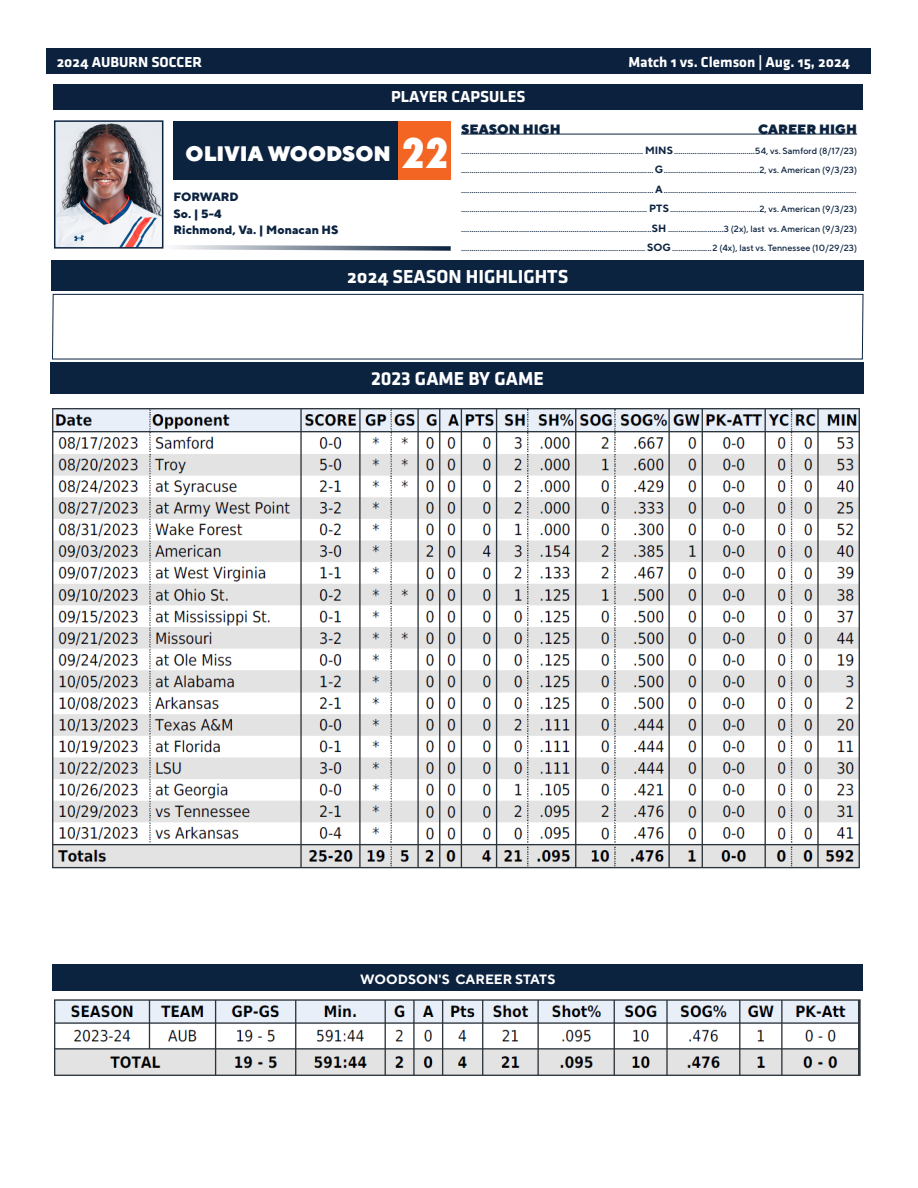
<style>
.page{position:relative;width:918px;height:1188px;background:#fff}
.page>*{position:absolute;margin:0;border:0;box-sizing:border-box;transform-origin:0 0}
.t1{font:800 45px "Futura PT Cond";color:#fff}
.t2{font:900 21px "TT Norms";color:#fff}
.t3{font:19.5px "Klavika Bold Bold OSF";color:#fff}
.t4{font:700 19.5px "Klavika";color:#fff}
.t5{font:16.5px "Klavika Bold Bold OSF";color:#fff}
.t6{font:15px "Klavika Bold Bold OSF";color:#fff}
.t7{font:900 13.5px "TT Norms";color:#0c2340}
.t8{font:700 13.5px "TT Norms";color:#fff}
.t9{font:800 12px "TT Norms";color:#0c2340}
.t10{font:500 9px/19.5px "TT Norms";color:#0c2340}
.s1{font-weight:700;font-size:10.5px}
</style>
<div class="page">
<div style="left:47px;top:49px;width:824px;height:25px;background:#0b213e"></div>
<div style="left:53px;top:84px;width:810px;height:25px;background:#0b213e"></div>
<svg style="left:163px;top:243px;width:288px;height:8px"></svg>
<div style="left:174px;top:121px;width:225px;height:59px;background:#0c2340"></div>
<div style="left:399px;top:121px;width:52px;height:59px;background:#f36523"></div>
<hr style="left:461px;top:134px;width:396px;height:1px;background:#0c2340">
<img style="left:57px;top:123px;width:103px;height:123px">
<div style="left:54px;top:120px;width:109px;height:129px;border:2px solid #0c2340"></div>
<div style="left:51px;top:261px;width:813px;height:30px;background:#0c2340"></div>
<svg style="left:52px;top:294px;width:812px;height:66px"></svg>
<div style="left:50px;top:362px;width:814px;height:32px;background:#0c2340"></div>
<div style="left:53px;top:964px;width:810px;height:26px;background:#0c2340"></div>
<img style="left:54px;top:999px;width:807px;height:77px">
<img style="left:52px;top:408px;width:808px;height:461px">
<h3 class="t6" style="left:57px;top:53px;width:147px">2024 AUBURN SOCCER</h3>
<h3 class="t6" style="left:628px;top:53px;width:223px">Match 1 vs. Clemson | Aug. 15, 2024</h3>
<p class="t5" style="left:391px;top:88px;width:136px">PLAYER CAPSULES</p>
<p class="t7" style="left:461px;top:121px;width:101px">SEASON HIGH</p>
<p class="t7" style="left:758px;top:121px;width:100px">CAREER HIGH</p>
<p class="t10" style="left:461px;top:140px;width:398px">........................................................................................ <span class="s1">MINS</span>.......................................54, vs. Samford (8/17/23) .............................................................................................<span class="s1">G</span>..............................................2, vs. American (9/3/23)</p>
<p class="t10" style="left:461px;top:179px;width:398px;text-align:justify">............................................................................................. <span class="s1">A</span>............................................................................................. .......................................................................................... <span class="s1">PTS</span>...........................................2, vs. American (9/3/23) ............................................................................................<span class="s1">SH</span> ...........................3 (2x), last vs. American (9/3/23)</p>
<p class="t10" style="left:461px;top:238px;width:398px">......................................................................................... <span class="s1">SOG</span>...................2 (4x), last vs. Tennessee (10/29/23)</p>
<p class="t3" style="left:347px;top:266px;width:223px">2024 SEASON HIGHLIGHTS</p>
<p class="t2" style="left:186px;top:140px;width:207px">OLIVIA WOODSON</p>
<p class="t1" style="left:401px;top:126px;width:49px">22</p>
<p class="t9" style="left:174px;top:189px;width:67px">FORWARD</p>
<p class="t9" style="left:174px;top:206px;width:49px">So. | 5-4</p>
<p class="t9" style="left:174px;top:222px;width:166px">Richmond, Va. | Monacan HS</p>
<p class="t4" style="left:371px;top:368px;width:174px">2023 GAME BY GAME</p>
<p class="t8" style="left:360px;top:970px;width:197px">WOODSON'S CAREER STATS</p>
</div>
